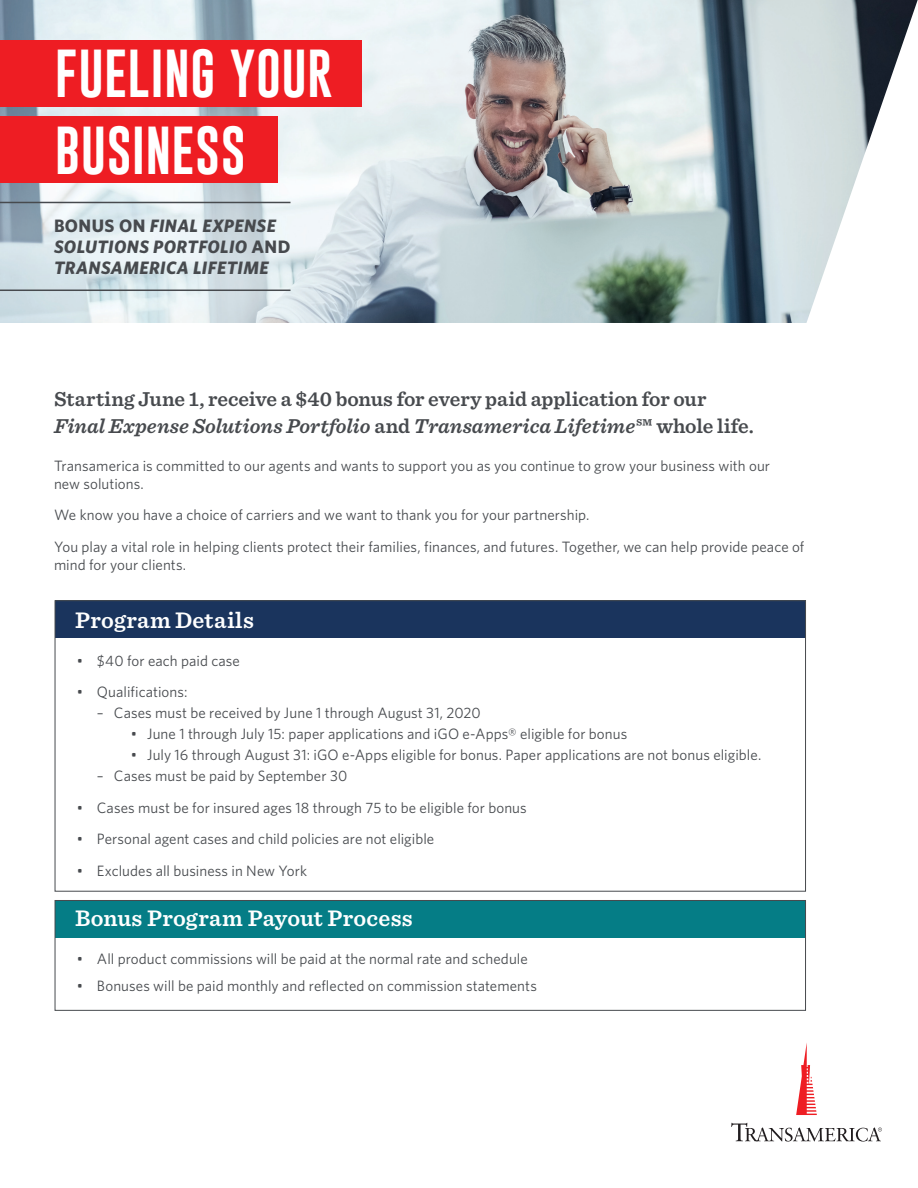
<style>
.page{position:relative;width:918px;height:1188px;background:#fff}
.page>*{position:absolute;margin:0;border:0;box-sizing:border-box;transform-origin:0 0}
.t1{font:49.5px/76.5px "Gobold";letter-spacing:.01em;color:#fff}
.t2{font:600 23.55px "Sentinel";letter-spacing:.01em;color:#fff}
.t3{font:600 21px/27px "Sentinel";letter-spacing:-.005em;color:#474a4e}
.t4{font:italic 700 18px/21px "Whitney";letter-spacing:.02em;color:#474a4e}
.t5{font:15px/18px "Whitney";letter-spacing:.005em;color:#474a4e}
.s1{font-style:normal}
.s2{font-style:italic}
</style>
<div class="page">
<img style="left:0;top:0;width:794px;height:323px">
<hr style="left:0;top:202px;width:291px;height:1px;background:#474a4e">
<hr style="left:0;top:290px;width:291px;height:1px;background:#474a4e">
<svg style="left:794px;top:0;width:124px;height:323px"></svg>
<div style="left:55px;top:601px;width:751px;height:37px;background:#1a345d"></div>
<div style="left:55px;top:900px;width:751px;height:37px;background:#057d86"></div>
<div style="left:55px;top:900px;width:751px;height:110px;border:1px solid #474a4e"></div>
<svg style="left:731px;top:1123px;width:151px;height:19px"></svg>
<svg style="left:796px;top:1043px;width:21px;height:72px"></svg>
<div style="left:0;top:40px;width:362px;height:67px;background:#ee1d23"></div>
<div style="left:0;top:117px;width:278px;height:66px;background:#ee1d23"></div>
<h1 class="t1" style="left:55px;top:36px;width:279px">FUELING YOUR<br>BUSINESS</h1>
<p class="t4" style="left:54px;top:215px;width:238px"><span class="s1">BONUS ON</span> FINAL EXPENSE<br>SOLUTIONS PORTFOLIO <span class="s1">AND<br></span>TRANSAMERICA LIFETIME</p>
<h3 class="t3" style="left:54px;top:384px;width:701px">Starting June 1, receive a $40 bonus for every paid application for our<br><span class="s2">Final Expense Solutions Portfolio</span> and <span class="s2">Transamerica Lifetime</span>℠ whole life.</h3>
<p class="t5" style="left:54px;top:456px;width:718px">Transamerica is committed to our agents and wants to support you as you continue to grow your business with our new solutions.</p>
<p class="t5" style="left:54px;top:499px;width:752px;line-height:31.5px">We know you have a choice of carriers and we want to thank you for your partnership.<br>You play a vital role in helping clients protect their families, finances, and futures. Together, we can help provide peace of</p>
<p class="t5" style="left:54px;top:555px;width:134px">mind for your clients.</p>
<h2 class="t2" style="left:75px;top:602px;width:180px">Program Details</h2>
<p class="t5" style="left:77px;top:651px;width:165px">• $40 for each paid case</p>
<p class="t5" style="left:77px;top:683px;width:112px">• Qualifications:</p>
<p class="t5" style="left:97px;top:704px;width:385px">– Cases must be received by June 1 through August 31, 2020</p>
<p class="t5" style="left:131px;top:725px;width:498px">• June 1 through July 15: paper applications and iGO e-Apps® eligible for bonus</p>
<p class="t5" style="left:131px;top:746px;width:632px">• July 16 through August 31: iGO e-Apps eligible for bonus. Paper applications are not bonus eligible.</p>
<p class="t5" style="left:97px;top:767px;width:252px">– Cases must be paid by September 30</p>
<p class="t5" style="left:77px;top:798px;width:452px">• Cases must be for insured ages 18 through 75 to be eligible for bonus</p>
<p class="t5" style="left:77px;top:830px;width:359px">• Personal agent cases and child policies are not eligible</p>
<p class="t5" style="left:77px;top:861px;width:232px">• Excludes all business in New York</p>
<h2 class="t2" style="left:75px;top:900px;width:339px">Bonus Program Payout Process</h2>
<p class="t5" style="left:77px;top:949px;width:453px">• All product commissions will be paid at the normal rate and schedule</p>
<p class="t5" style="left:77px;top:977px;width:462px">• Bonuses will be paid monthly and reflected on commission statements</p>
</div>
